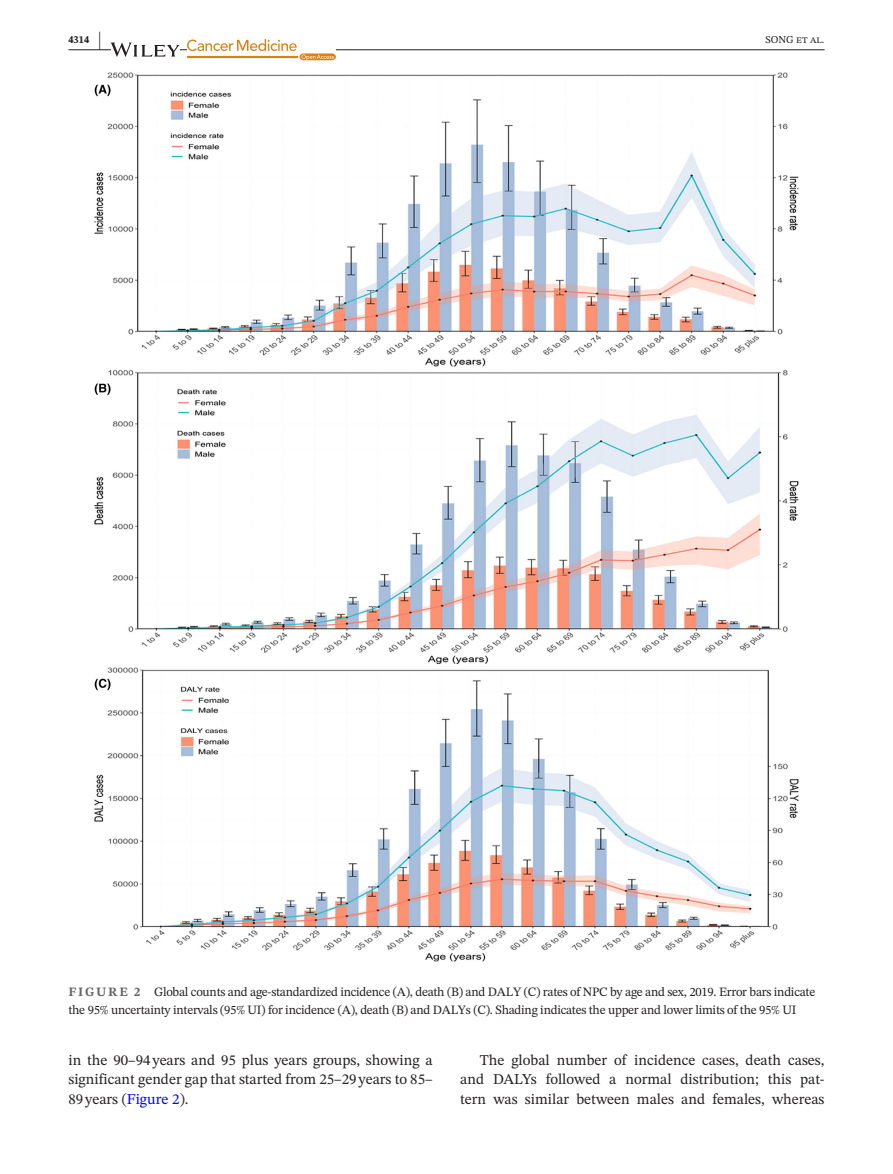
<style>
.page{position:relative;width:893px;height:1174px;background:#fff}
.page>*{position:absolute;margin:0;border:0;box-sizing:border-box;transform-origin:0 0}
.t1{font:15px/19.5px "STIX Two Text";color:#231f20;text-align:justify}
.t2{font:12.75px/18px "STIX Two Text";letter-spacing:-.02em;color:#231f20}
.t3{font:10.5px "STIX Two Text";color:#231f20}
.t4{font:700 10.5px "STIX Two Text";color:#231f20}
.s1{font-size:21px}
.s2{font-weight:700;color:#636366}
.s3{color:#00f}
</style>
<div class="page">
<hr style="left:68px;top:49px;width:756px;height:1px;background:#231f20">
<svg style="left:111px;top:43px;width:68px;height:14px"></svg>
<svg style="left:187px;top:39px;width:149px;height:21px"></svg>
<img style="left:94px;top:72px;width:705px;height:890px">
<p class="t4" style="left:68px;top:32px;width:34px">4314 <span class="s1">|</span></p>
<p class="t3" style="left:765px;top:32px;width:61px">SONG et al.</p>
<p class="t2" style="left:68px;top:982px;width:748px"><span class="s2">F I G U R E 2</span> Global counts and age-standardized incidence (A), death (B) and DALY (C) rates of NPC by age and sex, 2019. Error bars indicate the 95% uncertainty intervals (95% UI) for incidence (A), death (B) and DALYs (C). Shading indicates the upper and lower limits of the 95% UI</p>
<p class="t1" style="left:68px;top:1050px;width:366px">in the 90–94 years and 95 plus years groups, showing a significant gender gap that started from 25–29 years to 85– 89 years (<span class="s3">Figure 2</span>).</p>
<p class="t1" style="left:460px;top:1050px;width:366px;text-indent:20px">The global number of incidence cases, death cases, and DALYs followed a normal distribution; this pat&shy;tern was similar between males and females, whereas</p>
</div>
